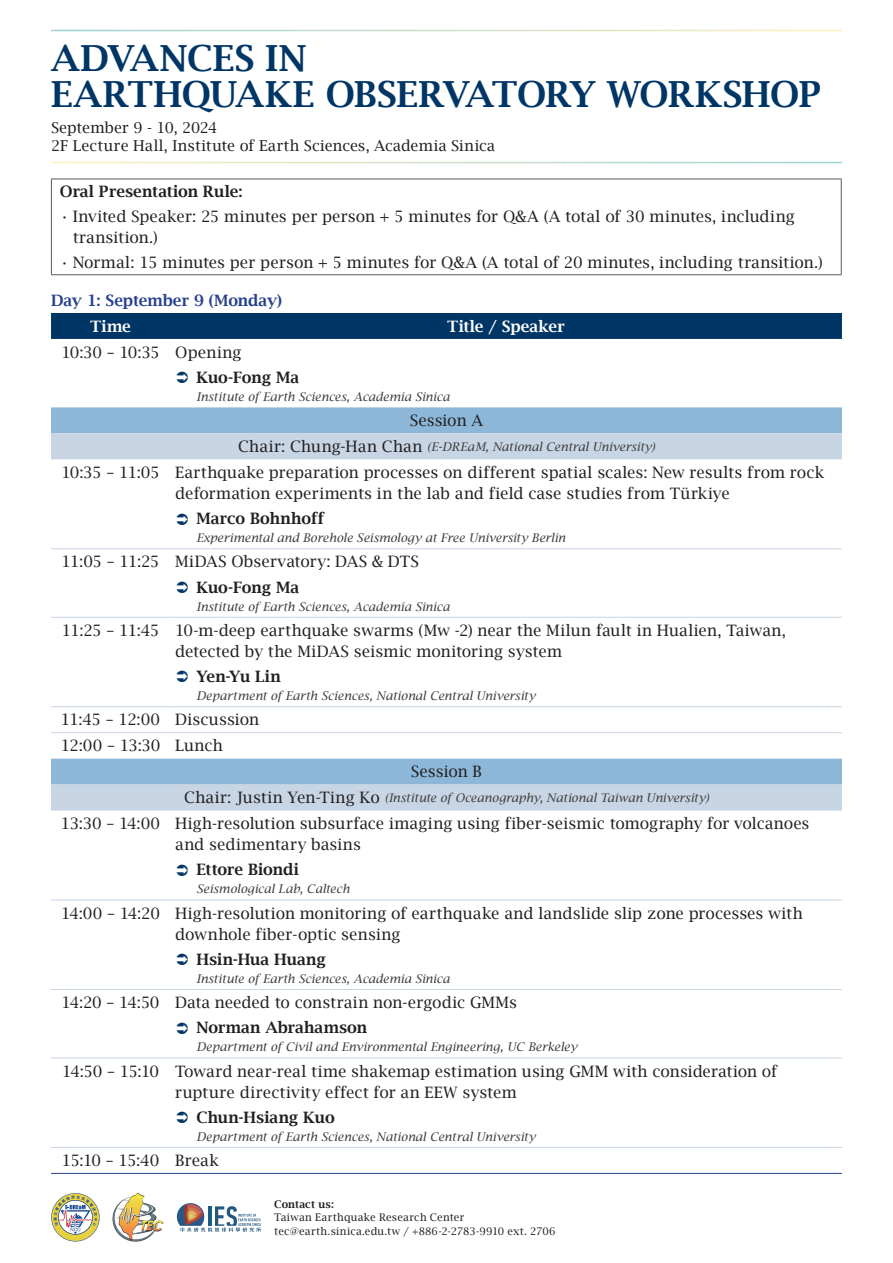
<style>
.page{position:relative;width:893px;height:1263px;background:#fff}
.page>*{position:absolute;margin:0;border:0;box-sizing:border-box;transform-origin:0 0}
.t1{font:600 36px/36px "Lucida Bright";letter-spacing:-.015em;color:#003666}
.t2{font:15.75px/21px "Lucida Bright";color:#231f20}
.t3{font:600 15.75px "Lucida Bright";letter-spacing:-.005em;color:#231f20}
.t4{font:600 15.75px "Lucida Bright";letter-spacing:-.005em;color:#253f8e}
.t5{font:600 15.75px "Lucida Bright";color:#fff}
.t6{font:15px/18px "Lucida Bright";letter-spacing:.01em;color:#231f20}
.t7{font:italic 12px "Lucida Bright";letter-spacing:.005em;color:#3e3e3f}
.t8{font:10.5px/13.5px "Lucida Bright";letter-spacing:.02em;color:#231f20}
.t9{font:600 10.5px "Lucida Bright";letter-spacing:.005em;color:#231f20}
.s1{font-style:normal;font-size:15.75px;color:#231f20}
</style>
<div class="page">
<svg style="left:113px;top:1193px;width:50px;height:48px"></svg>
<svg style="left:176px;top:1203px;width:85px;height:29px"></svg>
<svg style="left:51px;top:1193px;width:49px;height:48px"></svg>
<hr style="left:51px;top:179px;width:791px;height:1px;background:#57585a">
<hr style="left:51px;top:179px;width:1px;height:95px;background:#57585a">
<hr style="left:841px;top:179px;width:1px;height:95px;background:#57585a">
<hr style="left:51px;top:274px;width:791px;height:1px;background:#57585a">
<div style="left:51px;top:313px;width:791px;height:26px;background:#003666"></div>
<div style="left:51px;top:407px;width:791px;height:26px;background:#8cb7d8"></div>
<svg style="left:51px;top:433px;width:791px;height:377px"></svg>
<hr style="left:51px;top:548px;width:119px;height:1px;background:#c8d5e4">
<hr style="left:170px;top:548px;width:672px;height:1px;background:#c8d5e4">
<hr style="left:51px;top:617px;width:119px;height:1px;background:#c8d5e4">
<hr style="left:170px;top:617px;width:672px;height:1px;background:#c8d5e4">
<hr style="left:51px;top:706px;width:119px;height:1px;background:#c8d5e4">
<hr style="left:170px;top:706px;width:672px;height:1px;background:#c8d5e4">
<hr style="left:51px;top:732px;width:119px;height:1px;background:#c8d5e4">
<hr style="left:170px;top:732px;width:672px;height:1px;background:#c8d5e4">
<hr style="left:51px;top:900px;width:119px;height:1px;background:#c8d5e4">
<hr style="left:170px;top:900px;width:672px;height:1px;background:#c8d5e4">
<hr style="left:51px;top:989px;width:119px;height:1px;background:#c8d5e4">
<hr style="left:170px;top:989px;width:672px;height:1px;background:#c8d5e4">
<hr style="left:51px;top:1057px;width:119px;height:1px;background:#c8d5e4">
<hr style="left:170px;top:1057px;width:672px;height:1px;background:#c8d5e4">
<hr style="left:51px;top:1147px;width:119px;height:1px;background:#c8d5e4">
<hr style="left:170px;top:1147px;width:672px;height:1px;background:#c8d5e4">
<hr style="left:51px;top:1173px;width:119px;height:1px;background:#253f8e">
<hr style="left:170px;top:1173px;width:672px;height:1px;background:#253f8e">
<svg style="left:177px;top:513px;width:11px;height:11px"></svg>
<svg style="left:177px;top:581px;width:11px;height:12px"></svg>
<svg style="left:177px;top:671px;width:11px;height:11px"></svg>
<h1 class="t1" style="left:51px;top:40px;width:771px">ADVANCES IN<br>EARTHQUAKE OBSERVATORY WORKSHOP</h1>
<p class="t6" style="left:51px;top:119px;width:445px">September 9 - 10, 2024<br>2F Lecture Hall, Institute of Earth Sciences, Academia Sinica</p>
<p class="t3" style="left:60px;top:182px;width:184px">Oral Presentation Rule:</p>
<p class="t2" style="left:73px;top:206px;width:724px;text-indent:-13px">• Invited Speaker: 25 minutes per person + 5 minutes for Q&amp;A (A total of 30 minutes, including transition.)</p>
<p class="t2" style="left:60px;top:252px;width:764px">• Normal: 15 minutes per person + 5 minutes for Q&amp;A (A total of 20 minutes, including transition.)</p>
<p class="t4" style="left:51px;top:291px;width:233px">Day 1: September 9 (Monday)</p>
<p class="t5" style="left:90px;top:317px;width:42px">Time</p>
<p class="t5" style="left:447px;top:317px;width:119px">Title / Speaker</p>
<p class="t2" style="left:61px;top:341px;width:182px">10:30 – 10:35 Opening</p>
<p class="t3" style="left:196px;top:368px;width:104px">Kuo-Fong Ma</p>
<p class="t7" style="left:196px;top:389px;width:255px">Institute of Earth Sciences, Academia Sinica</p>
<p class="t2" style="left:410px;top:410px;width:75px">Session A</p>
<p class="t7" style="left:238px;top:439px;width:418px"><span class="s1">Chair: Chung-Han Chan</span> (E-DREaM, National Central University)</p>
<p class="t2" style="left:175px;top:462px;width:651px;text-indent:-114px">10:35 – 11:05 Earthquake preparation processes on different spatial scales: New results from rock deformation experiments in the lab and field case studies from Türkiye</p>
<p class="t3" style="left:196px;top:510px;width:129px">Marco Bohnhoff</p>
<p class="t7" style="left:196px;top:531px;width:370px">Experimental and Borehole Seismology at Free University Berlin</p>
<p class="t2" style="left:62px;top:551px;width:359px">11:05 – 11:25 MiDAS Observatory: DAS &amp; DTS</p>
<p class="t3" style="left:196px;top:578px;width:104px">Kuo-Fong Ma</p>
<p class="t7" style="left:196px;top:599px;width:255px">Institute of Earth Sciences, Academia Sinica</p>
<p class="t2" style="left:175px;top:620px;width:612px;text-indent:-113px">11:25 – 11:45 10-m-deep earthquake swarms (Mw -2) near the Milun fault in Hualien, Taiwan, detected by the MiDAS seismic monitoring system</p>
<p class="t3" style="left:196px;top:667px;width:86px">Yen-Yu Lin</p>
<p class="t7" style="left:196px;top:689px;width:341px">Department of Earth Sciences, National Central University</p>
<p class="t2" style="left:61px;top:707px;width:200px;line-height:26px">11:45 – 12:00 Discussion<br>12:00 – 13:30 Lunch</p>
<p class="t2" style="left:411px;top:761px;width:73px">Session B</p>
<p class="t7" style="left:184px;top:791px;width:526px"><span class="s1">Chair: Justin Yen-Ting Ko</span> (Institute of Oceanography, National Taiwan University)</p>
<p class="t2" style="left:175px;top:813px;width:636px;text-indent:-114px">13:30 – 14:00 High-resolution subsurface imaging using fiber-seismic tomography for volcanoes and sedimentary basins</p>
<p class="t3" style="left:196px;top:861px;width:104px">Ettore Biondi</p>
<p class="t7" style="left:196px;top:882px;width:155px">Seismological Lab, Caltech</p>
<p class="t2" style="left:175px;top:902px;width:629px;text-indent:-114px">14:00 – 14:20 High-resolution monitoring of earthquake and landslide slip zone processes with downhole fiber-optic sensing</p>
<p class="t3" style="left:196px;top:950px;width:131px">Hsin-Hua Huang</p>
<p class="t7" style="left:196px;top:971px;width:255px">Institute of Earth Sciences, Academia Sinica</p>
<p class="t2" style="left:62px;top:992px;width:457px">14:20 – 14:50 Data needed to constrain non-ergodic GMMs</p>
<p class="t3" style="left:196px;top:1019px;width:172px">Norman Abrahamson</p>
<p class="t7" style="left:196px;top:1040px;width:382px">Department of Civil and Environmental Engineering, UC Berkeley</p>
<p class="t2" style="left:175px;top:1060px;width:604px;text-indent:-113px">14:50 – 15:10 Toward near-real time shakemap estimation using GMM with consideration of rupture directivity effect for an EEW system</p>
<p class="t3" style="left:196px;top:1108px;width:140px">Chun-Hsiang Kuo</p>
<p class="t7" style="left:196px;top:1129px;width:341px">Department of Earth Sciences, National Central University</p>
<p class="t2" style="left:62px;top:1150px;width:158px">15:10 – 15:40 Break</p>
<p class="t9" style="left:274px;top:1198px;width:61px">Contact us:</p>
<p class="t8" style="left:274px;top:1210px;width:283px">Taiwan Earthquake Research Center tec@earth.sinica.edu.tw / +886-2-2783-9910 ext. 2706</p>
</div>
